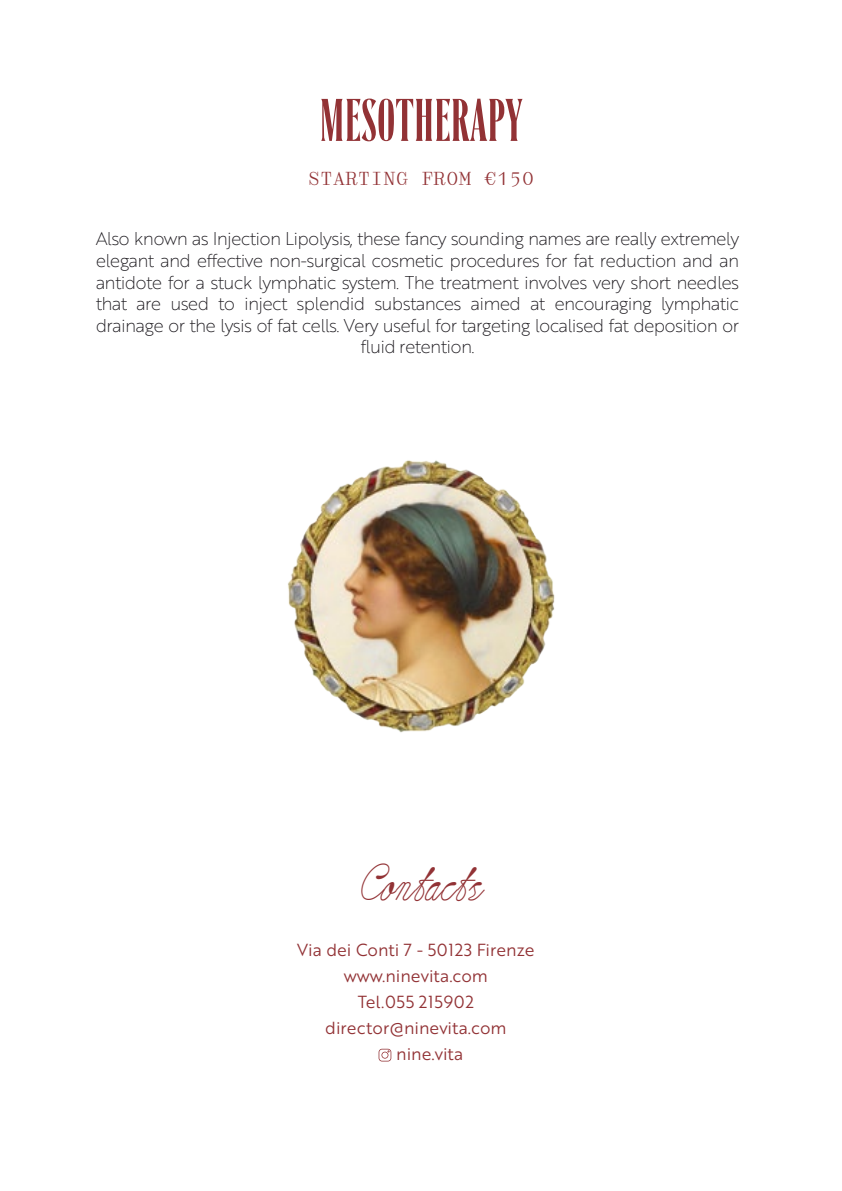
<style>
.page{position:relative;width:842px;height:1191px;background:#fff}
.page>*{position:absolute;margin:0;border:0;box-sizing:border-box;transform-origin:0 0}
.t1{font:56px "Dilemma Serif Medium CD";color:#923235}
.t2{font:36px "Louise";color:#923235}
.t3{font:100 18px/21.6px "Brother 1816";letter-spacing:-.04em;color:#1a171c;text-align:center}
.t4{font:18px "Director";color:#923235}
.t5{font:17px "Brother 1816";color:#923235}
.t6{font:17px "Brother 1816";letter-spacing:.04em;color:#923235}
</style>
<div class="page">
<img style="left:288px;top:460px;width:267px;height:273px">
<svg style="left:379px;top:1048px;width:12px;height:13px"></svg>
<h1 class="t1" style="left:319px;top:88px;width:205px">MESOTHERAPY</h1>
<p class="t4" style="left:308px;top:167px;width:228px">STARTING FROM €150</p>
<p class="t3" style="left:96px;top:227px;width:645px">Also known as Injection Lipolysis, these fancy sounding names are really extremely elegant and effective non-surgical cosmetic procedures for fat reduction and an antidote for a stuck lymphatic system. The treatment involves very short needles that are used to inject splendid substances aimed at encouraging lymphatic drainage or the lysis of fat cells. Very useful for targeting localised fat deposition or fluid retention.</p>
<h2 class="t2" style="left:361px;top:866px;width:121px">Contacts</h2>
<p class="t5" style="left:297px;top:937px;width:239px">Via dei Conti 7 - 50123 Firenze</p>
<p class="t5" style="left:344px;top:963px;width:146px">www.ninevita.com</p>
<p class="t6" style="left:358px;top:989px;width:118px">Tel.055 215902</p>
<p class="t5" style="left:325px;top:1015px;width:183px">director@ninevita.com</p>
<p class="t5" style="left:396px;top:1041px;width:69px">nine.vita</p>
</div>
